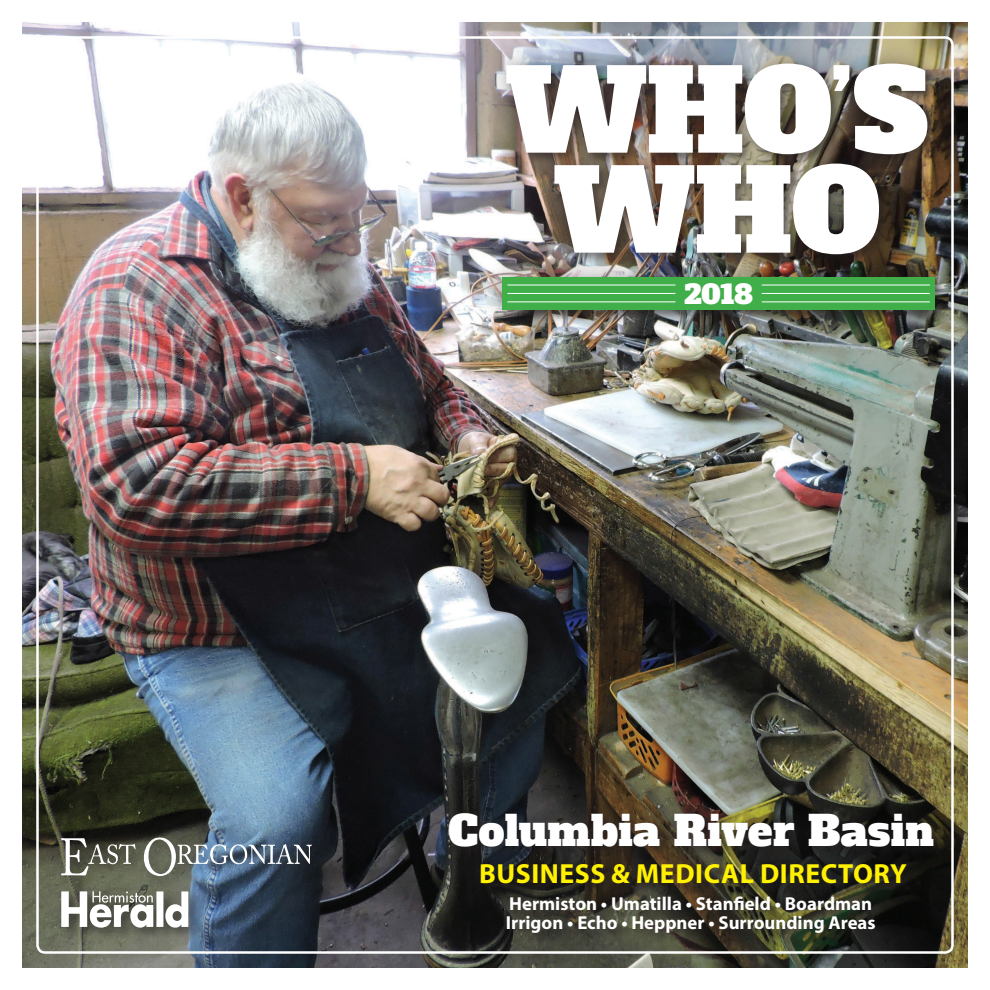
<style>
.page{position:relative;width:990px;height:990px;background:#fff}
.page>*{position:absolute;margin:0;border:0;box-sizing:border-box;transform-origin:0 0}
.t1{font:112.5px/100px "Alfa Slab One";letter-spacing:-.005em;color:#fff;text-align:center}
.t2{font:41.25px "Alfa Slab One";letter-spacing:.01em;color:#fff}
.t3{font:700 27.75px "Myriad Pro";letter-spacing:.02em;color:#fff101}
.t4{font:26.25px "Alfa Slab One";color:#fff}
.t5{font:700 18.75px/18.8px "Myriad Pro";color:#fff}
</style>
<div class="page">
<img style="left:22px;top:22px;width:946px;height:946px">
<div style="left:40px;top:871px;width:170px;height:77px;background:#231f20;opacity:.45"></div>
<svg style="left:61px;top:896px;width:127px;height:32px"></svg>
<div style="left:44px;top:818px;width:287px;height:78px;background:#231f20;opacity:.45"></div>
<svg style="left:61px;top:837px;width:251px;height:39px;background:#6a7477"></svg>
<div style="left:485px;top:43px;width:463px;height:232px;background:#231f20;opacity:.45"></div>
<div style="left:487px;top:877px;width:407px;height:76px;background:#231f20;opacity:.45"></div>
<div style="left:428px;top:793px;width:526px;height:74px;background:#231f20;opacity:.45"></div>
<div style="left:460px;top:843px;width:465px;height:61px;background:#231f20;opacity:.45"></div>
<div style="left:481px;top:256px;width:475px;height:75px;background:#231f20;opacity:.45"></div>
<div style="left:502px;top:277px;width:433px;height:33px;background:#40ae49"></div>
<hr style="left:507px;top:285px;width:168px;height:1px;background:#fff">
<hr style="left:507px;top:301px;width:168px;height:1px;background:#fff">
<hr style="left:507px;top:293px;width:168px;height:1px;background:#fff">
<hr style="left:762px;top:285px;width:168px;height:1px;background:#fff">
<hr style="left:762px;top:301px;width:168px;height:1px;background:#fff">
<hr style="left:762px;top:293px;width:168px;height:1px;background:#fff">
<h1 class="t1" style="left:505px;top:71px;width:426px">WHO’S<br>WHO</h1>
<h3 class="t4" style="left:684px;top:284px;width:70px">2018</h3>
<h2 class="t2" style="left:448px;top:813px;width:487px">Columbia River Basin</h2>
<h3 class="t3" style="left:479px;top:863px;width:429px">BUSINESS &amp; MEDICAL DIRECTORY</h3>
<p class="t5" style="left:506px;top:896px;width:371px">Hermiston • Umatilla • Stanfield • Boardman<br>Irrigon • Echo • Heppner • Surrounding Areas</p>
</div>
